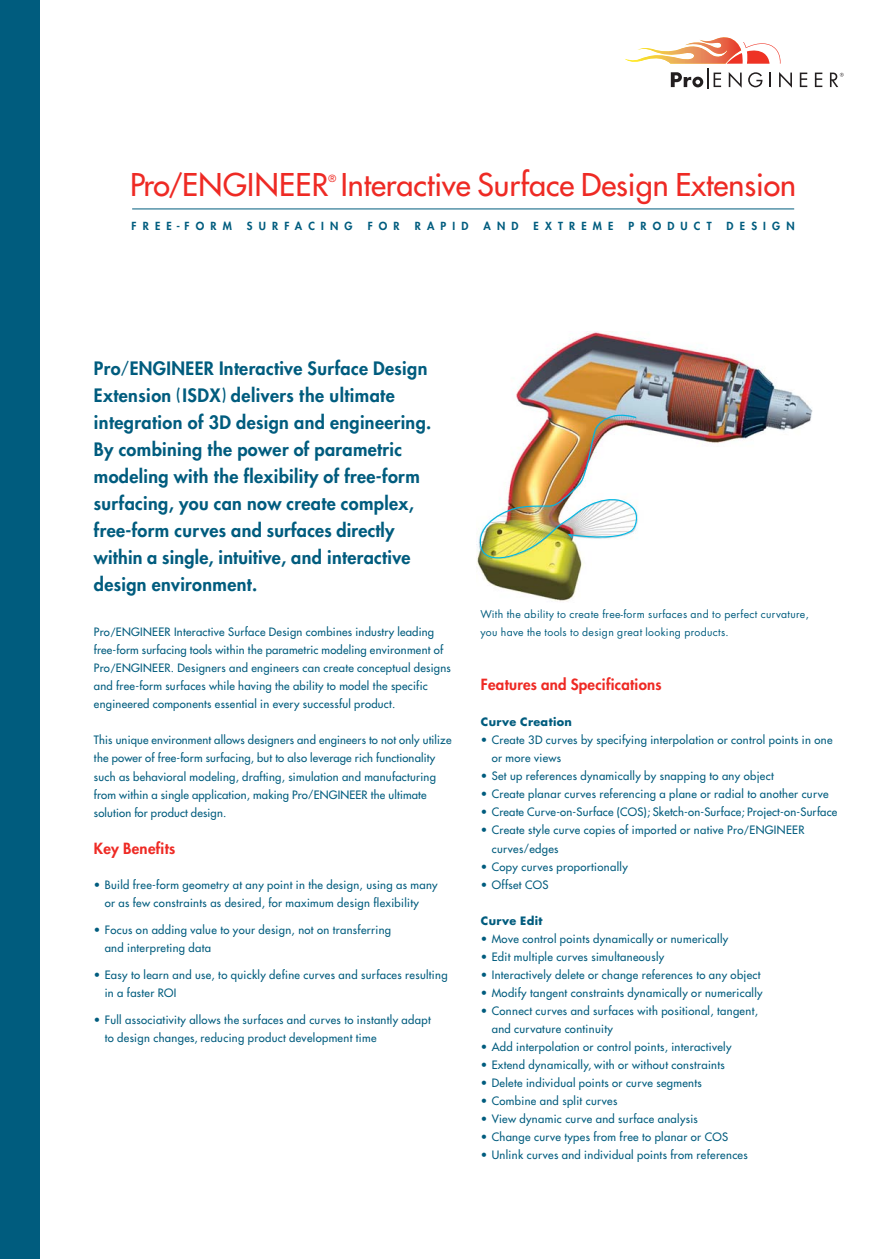
<style>
.page{position:relative;width:892px;height:1259px;background:#fff}
.page>*{position:absolute;margin:0;border:0;box-sizing:border-box;transform-origin:0 0}
.t1{font:30.45px "Futura";color:#ee2a24}
.t2{font:800 18px/27px "Futura";letter-spacing:.02em;color:#005c7e}
.t3{font:800 15px "Futura";letter-spacing:.02em;color:#ee2a24}
.t4{font:11.25px/18px "Futura";letter-spacing:.03em;color:#005c7e}
.t5{font:700 11.25px "Futura";letter-spacing:.03em;color:#005c7e}
.t6{font:800 10.8px "Futura";letter-spacing:.57em;color:#005c7e}
.t7{font:10.5px/18px "Futura";letter-spacing:.03em;color:#005c7e}
.t8{font:9.6px "Futura";color:#ee2a24}
.s1{font-size:26.55px}
.s2{font-weight:400;font-size:15.3px}
.s3{font-weight:400;font-size:15.75px}
.s4{font-size:9.75px}
</style>
<div class="page">
<div style="left:0;top:0;width:40px;height:1258px;background:#005c7e"></div>
<svg style="left:800px;top:73px;width:7px;height:14px"></svg>
<svg style="left:815px;top:73px;width:7px;height:14px"></svg>
<svg style="left:625px;top:37px;width:167px;height:52px"></svg>
<svg style="left:830px;top:73px;width:14px;height:14px"></svg>
<hr style="left:132px;top:208px;width:662px;height:1px;background:#005c7e">
<img style="left:477px;top:331px;width:336px;height:271px">
<img style="left:476px;top:413px;width:165px;height:147px">
<h1 class="t1" style="left:130px;top:170px;width:668px">Pro<span class="s1">/</span>ENGINEER Interactive Surface Design Extension</h1>
<p class="t8" style="left:329px;top:173px;width:9px">®</p>
<p class="t6" style="left:132px;top:220px;width:102px">FREE-FORM</p>
<p class="t6" style="left:247px;top:220px;width:107px">SURFACING</p>
<p class="t6" style="left:368px;top:220px;width:33px">FOR</p>
<p class="t6" style="left:415px;top:220px;width:55px">RAPID</p>
<p class="t6" style="left:484px;top:220px;width:37px">AND</p>
<p class="t6" style="left:534px;top:220px;width:81px">EXTREME</p>
<p class="t6" style="left:628px;top:220px;width:85px">PRODUCT</p>
<p class="t6" style="left:727px;top:220px;width:70px">DESIGN</p>
<p class="t2" style="left:94px;top:356px;width:339px">Pro<span class="s2">/</span>ENGINEER Interactive Surface Design Extension <span class="s3">(</span>ISDX<span class="s3">)</span> delivers the ultimate integration of 3D design and engineering.<br>By combining the power of parametric modeling with the flexibility of free-form surfacing, you can now create complex, free-form curves and surfaces directly within a single, intuitive, and interactive design environment.</p>
<p class="t4" style="left:94px;top:624px;width:359px">Pro<span class="s4">/</span>ENGINEER Interactive Surface Design combines industry leading free-form surfacing tools within the parametric modeling environment of Pro<span class="s4">/</span>ENGINEER. Designers and engineers can create conceptual designs and free-form surfaces while having the ability to model the specific engineered components essential in every successful product.</p>
<p class="t4" style="left:94px;top:732px;width:359px">This unique environment allows designers and engineers to not only utilize the power of free-form surfacing, but to also leverage rich functionality such as behavioral modeling, drafting, simulation and manufacturing from within a single application, making Pro<span class="s4">/</span>ENGINEER the ultimate solution for product design.</p>
<h3 class="t3" style="left:94px;top:841px;width:83px">Key Benefits</h3>
<p class="t4" style="left:105px;top:876px;width:335px;text-indent:-11px">• Build free-form geometry at any point in the design, using as many or as few constraints as desired, for maximum design flexibility</p>
<p class="t4" style="left:105px;top:921px;width:288px;text-indent:-11px">• Focus on adding value to your design, not on transferring and interpreting data</p>
<p class="t4" style="left:105px;top:966px;width:344px;text-indent:-11px">• Easy to learn and use, to quickly define curves and surfaces resulting in a faster ROI</p>
<p class="t4" style="left:105px;top:1011px;width:327px;text-indent:-11px">• Full associativity allows the surfaces and curves to instantly adapt to design changes, reducing product development time</p>
<p class="t7" style="left:480px;top:606px;width:330px">With the ability to create free-form surfaces and to perfect curvature, you have the tools to design great looking products.</p>
<h3 class="t3" style="left:481px;top:677px;width:182px">Features and Specifications</h3>
<p class="t5" style="left:481px;top:716px;width:93px">Curve Creation</p>
<p class="t4" style="left:492px;top:731px;width:342px;text-indent:-11px">• Create 3D curves by specifying interpolation or control points in one or more views</p>
<p class="t4" style="left:481px;top:767px;width:294px">• Set up references dynamically by snapping to any object</p>
<p class="t4" style="left:481px;top:785px;width:349px">• Create planar curves referencing a plane or radial to another curve</p>
<p class="t4" style="left:481px;top:803px;width:358px">• Create Curve-on-Surface (COS); Sketch-on-Surface; Project-on-Surface</p>
<p class="t4" style="left:492px;top:821px;width:314px;text-indent:-11px">• Create style curve copies of imported or native Pro<span class="s4">/</span>ENGINEER curves<span class="s4">/</span>edges</p>
<p class="t4" style="left:481px;top:857px;width:148px">• Copy curves proportionally</p>
<p class="t4" style="left:481px;top:875px;width:69px">• Offset COS</p>
<p class="t5" style="left:481px;top:914px;width:63px">Curve Edit</p>
<p class="t4" style="left:481px;top:929px;width:249px">• Move control points dynamically or numerically</p>
<p class="t4" style="left:481px;top:947px;width:185px">• Edit multiple curves simultaneously</p>
<p class="t4" style="left:481px;top:965px;width:281px">• Interactively delete or change references to any object</p>
<p class="t4" style="left:481px;top:983px;width:283px">• Modify tangent constraints dynamically or numerically</p>
<p class="t4" style="left:492px;top:1001px;width:268px;text-indent:-11px">• Connect curves and surfaces with positional, tangent, and curvature continuity</p>
<p class="t4" style="left:481px;top:1037px;width:252px">• Add interpolation or control points, interactively</p>
<p class="t4" style="left:481px;top:1055px;width:245px">• Extend dynamically, with or without constraints</p>
<p class="t4" style="left:481px;top:1073px;width:222px">• Delete individual points or curve segments</p>
<p class="t4" style="left:481px;top:1091px;width:138px">• Combine and split curves</p>
<p class="t4" style="left:481px;top:1109px;width:219px">• View dynamic curve and surface analysis</p>
<p class="t4" style="left:481px;top:1127px;width:249px">• Change curve types from free to planar or COS</p>
<p class="t4" style="left:481px;top:1145px;width:268px">• Unlink curves and individual points from references</p>
</div>
